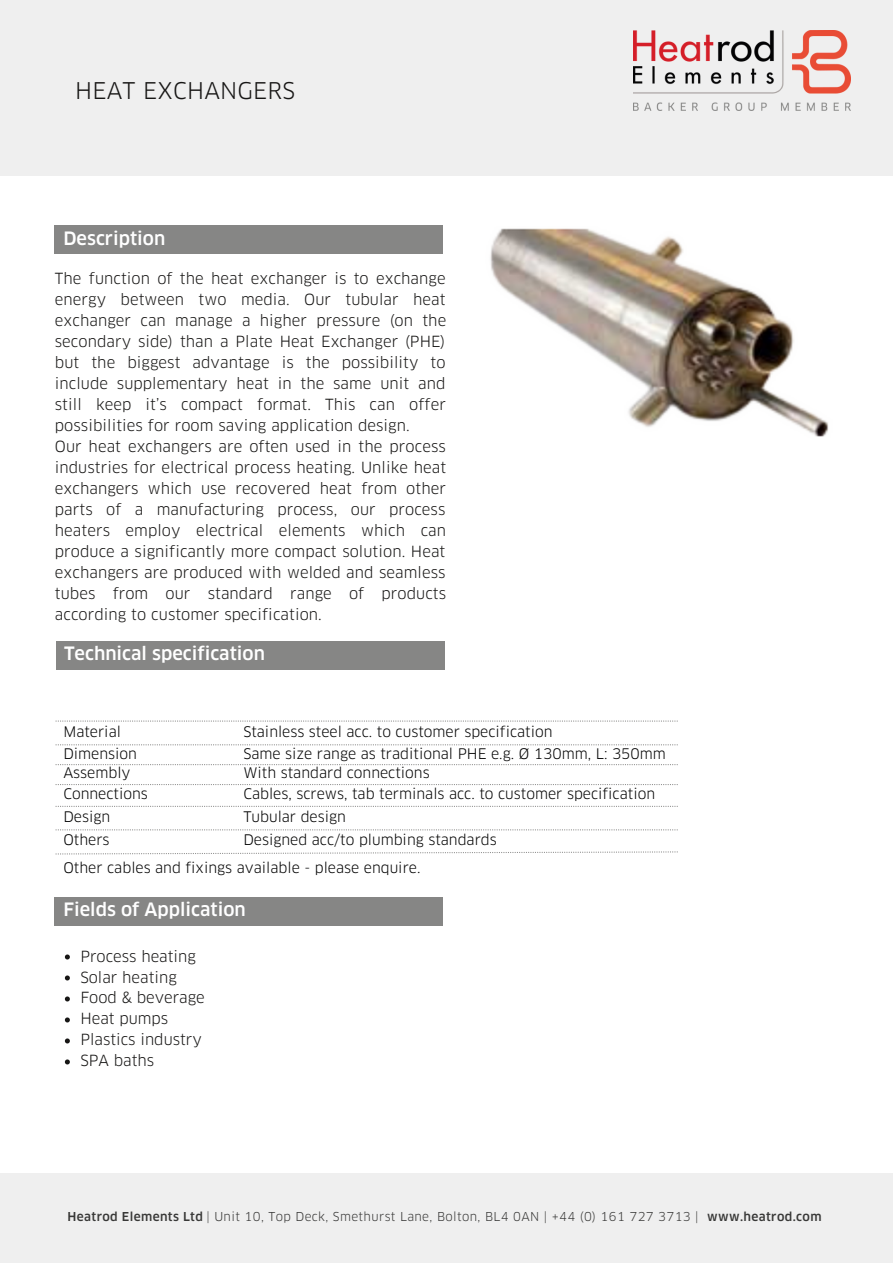
<style>
.page{position:relative;width:893px;height:1264px;background:#fff}
.page>*{position:absolute;margin:0;border:0;box-sizing:border-box;transform-origin:0 0}
.t1{font:22.5px "Clan Pro";letter-spacing:.01em;color:#171615}
.t2{font:500 18px "Clan Pro";color:#fff}
.t3{font:15px/21px "Clan Pro";letter-spacing:.005em;color:#171615;text-align:justify}
.t4{font:14.25px "Clan Pro";color:#000}
.t5{font:12px "Clan Pro";letter-spacing:.03em;color:#383837}
.t6{font:500 12px "Clan Pro";letter-spacing:.03em;color:#383837}
.s1{font-weight:500}
</style>
<div class="page">
<div style="left:0;top:0;width:892px;height:176px;background:#efefef"></div>
<div style="left:55px;top:225px;width:388px;height:29px;background:#868685"></div>
<img style="left:490px;top:228px;width:339px;height:209px">
<img style="left:633px;top:31px;width:217px;height:80px">
<div style="left:0;top:1173px;width:892px;height:89px;background:#efefef"></div>
<div style="left:55px;top:640px;width:389px;height:29px;background:#868685"></div>
<svg style="left:55px;top:720px;width:622px;height:1px"></svg>
<svg style="left:55px;top:744px;width:622px;height:1px"></svg>
<svg style="left:55px;top:764px;width:622px;height:1px"></svg>
<svg style="left:55px;top:784px;width:622px;height:1px"></svg>
<svg style="left:55px;top:805px;width:622px;height:2px"></svg>
<svg style="left:55px;top:829px;width:622px;height:1px"></svg>
<svg style="left:55px;top:851px;width:622px;height:3px"></svg>
<div style="left:55px;top:896px;width:388px;height:29px;background:#868685"></div>
<svg style="left:65px;top:954px;width:5px;height:5px"></svg>
<svg style="left:65px;top:975px;width:5px;height:5px"></svg>
<svg style="left:65px;top:996px;width:5px;height:5px"></svg>
<svg style="left:65px;top:1017px;width:5px;height:5px"></svg>
<svg style="left:65px;top:1038px;width:5px;height:5px"></svg>
<svg style="left:65px;top:1059px;width:5px;height:5px"></svg>
<p class="t1" style="left:75px;top:77px;width:221px">HEAT EXCHANGERS</p>
<p class="t2" style="left:63px;top:227px;width:103px">Description</p>
<p class="t3" style="left:55px;top:268px;width:393px">The function of the heat exchanger is to exchange energy between two media. Our tubular heat exchanger can manage a higher pressure (on the secondary side) than a Plate Heat Exchanger (PHE) but the biggest advantage is the possibility to include supplementary heat in the same unit and still keep it’s compact format. This can offer possibilities for room saving application design.</p>
<p class="t3" style="left:55px;top:436px;width:393px">Our heat exchangers are often used in the process industries for electrical process heating. Unlike heat exchangers which use recovered heat from other parts of a manufacturing process, our process heaters employ electrical elements which can produce a significantly more compact solution. Heat exchangers are produced with welded and seamless tubes from our standard range of products according to customer specification.</p>
<p class="t2" style="left:64px;top:642px;width:202px">Technical specification</p>
<p class="t4" style="left:63px;top:722px;width:59px">Material</p>
<p class="t4" style="left:63px;top:744px;width:75px">Dimension</p>
<p class="t4" style="left:63px;top:764px;width:69px">Assembly</p>
<p class="t4" style="left:63px;top:785px;width:86px">Connections</p>
<p class="t4" style="left:63px;top:808px;width:48px">Design</p>
<p class="t4" style="left:63px;top:830px;width:48px">Others</p>
<p class="t4" style="left:243px;top:722px;width:311px">Stainless steel acc. to customer specification</p>
<p class="t4" style="left:243px;top:744px;width:424px">Same size range as traditional PHE e.g. Ø 130mm, L: 350mm</p>
<p class="t4" style="left:243px;top:764px;width:188px">With standard connections</p>
<p class="t4" style="left:243px;top:785px;width:413px">Cables, screws, tab terminals acc. to customer specification</p>
<p class="t4" style="left:243px;top:808px;width:104px">Tubular design</p>
<p class="t4" style="left:243px;top:830px;width:255px">Designed acc/to plumbing standards</p>
<p class="t4" style="left:63px;top:859px;width:358px">Other cables and fixings available - please enquire.</p>
<p class="t2" style="left:63px;top:898px;width:184px">Fields of Application</p>
<p class="t3" style="left:80px;top:945px;width:117px">Process heating</p>
<p class="t3" style="left:80px;top:966px;width:98px">Solar heating</p>
<p class="t3" style="left:80px;top:987px;width:126px">Food &amp; beverage</p>
<p class="t3" style="left:80px;top:1008px;width:89px">Heat pumps</p>
<p class="t3" style="left:80px;top:1029px;width:123px">Plastics industry</p>
<p class="t3" style="left:80px;top:1050px;width:75px">SPA baths</p>
<p class="t5" style="left:68px;top:1208px;width:632px"><span class="s1">Heatrod Elements Ltd</span> | Unit 10, Top Deck, Smethurst Lane, Bolton, BL4 0AN | +44 (0) 161 727 3713 |</p>
<p class="t6" style="left:707px;top:1208px;width:116px">www.heatrod.com</p>
</div>
